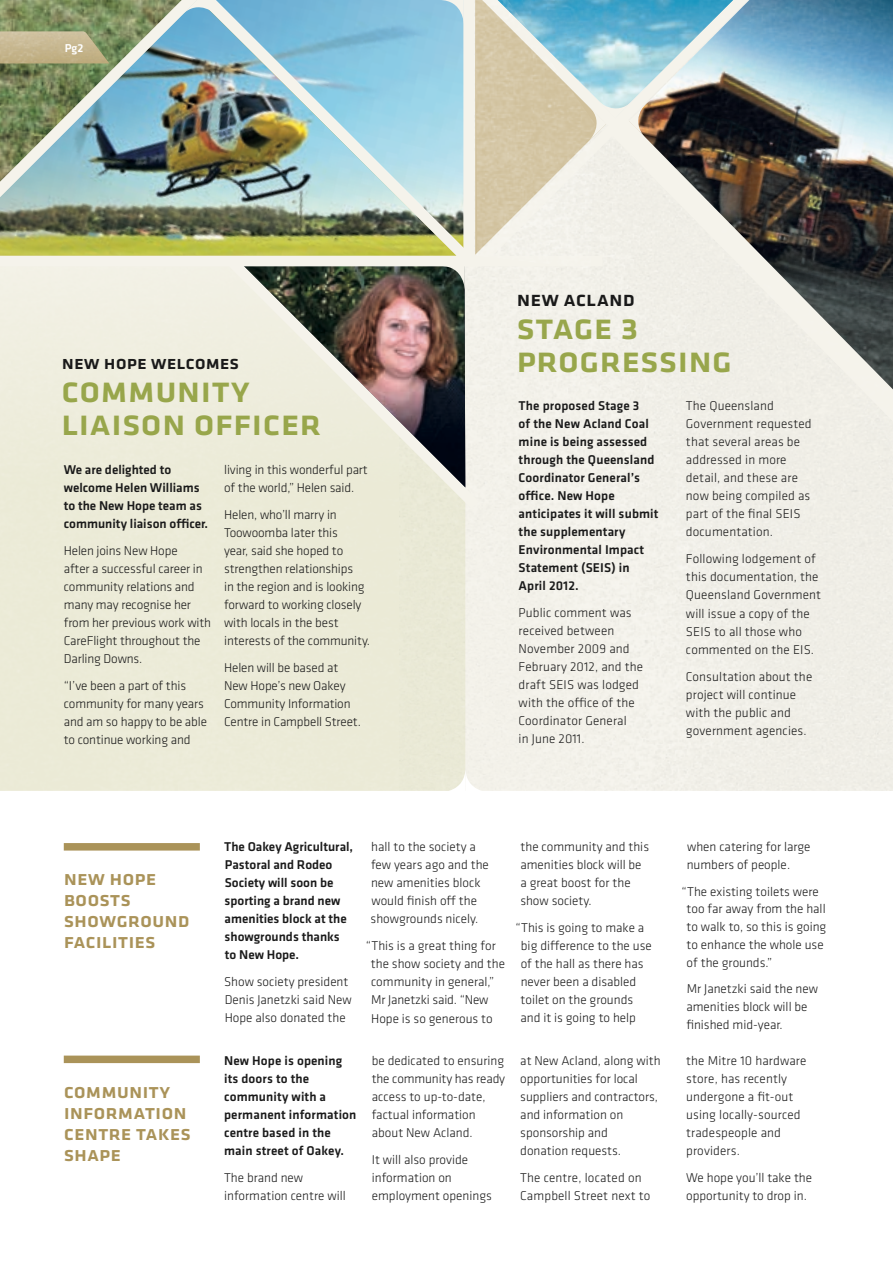
<style>
.page{position:relative;width:893px;height:1263px;background:#fff}
.page>*{position:absolute;margin:0;border:0;box-sizing:border-box;transform-origin:0 0}
.t1{font:500 37.2px/33px "Klavika";color:#98a64b}
.t2{font:500 21.45px "Klavika";color:#1a1a1a}
.t3{font:500 21px/21px "Klavika";color:#aa9359}
.t4{font:500 19.35px "Klavika";color:#1a1a1a}
.t5{font:300 13.2px/18px "Klavika";color:#1a1a1a}
.t6{font:500 13.2px/18px "Klavika";letter-spacing:.01em;color:#1a1a1a}
.t7{font:500 11.85px "Klavika";color:#fff}
</style>
<div class="page">
<img style="left:215px;top:0;width:168px;height:256px">
<div style="left:585px;top:452px;width:308px;height:241px;background:#f0efe8"></div>
<img style="left:0;top:184px;width:215px;height:72px">
<div style="left:64px;top:1055px;width:136px;height:8px;background:#aa9359"></div>
<div style="left:64px;top:843px;width:136px;height:7px;background:#aa9359"></div>
<svg style="left:216px;top:246px;width:274px;height:274px;background:#b9b4a5"></svg>
<svg style="left:441px;top:768px;width:49px;height:23px"></svg>
<svg style="left:383px;top:0;width:92px;height:255px;background:#aed1d4"></svg>
<div style="left:0;top:256px;width:602px;height:10px;background:#f5f3eb"></div>
<img style="left:475px;top:0;width:25px;height:269px">
<img style="left:500px;top:0;width:393px;height:452px">
<img style="left:0;top:0;width:217px;height:184px">
<img style="left:0;top:31px;width:109px;height:32px">
<p class="t7" style="left:65px;top:41px;width:20px">Pg2</p>
<h3 class="t4" style="left:62px;top:352px;width:177px">New Hope Welcomes</h3>
<h1 class="t1" style="left:61px;top:374px;width:262px">Community<br>Liaison Officer</h1>
<p class="t6" style="left:64px;top:460px;width:146px">We are delighted to welcome Helen Williams to the New Hope team as community liaison officer.</p>
<p class="t5" style="left:64px;top:541px;width:149px">Helen joins New Hope<br>after a successful career in community relations and many may recognise her from her previous work with<br>CareFlight throughout the<br>Darling Downs.</p>
<p class="t5" style="left:64px;top:676px;width:145px">“I’ve been a part of this community for many years and am so happy to be able to continue working and</p>
<p class="t5" style="left:224px;top:460px;width:145px">living in this wonderful part of the world,” Helen said.</p>
<p class="t5" style="left:224px;top:505px;width:147px">Helen, who’ll marry in<br>Toowoomba later this<br>year, said she hoped to strengthen relationships<br>in the region and is looking forward to working closely with locals in the best interests of the community.</p>
<p class="t5" style="left:224px;top:658px;width:138px">Helen will be based at<br>New Hope’s new Oakey<br>Community Information<br>Centre in Campbell Street.</p>
<h2 class="t2" style="left:517px;top:288px;width:120px">New Acland</h2>
<h1 class="t1" style="left:516px;top:311px;width:217px">Stage 3<br>Progressing</h1>
<p class="t6" style="left:519px;top:397px;width:141px">The proposed Stage 3<br>of the New Acland Coal mine is being assessed through the Queensland<br>Coordinator General’s office. New Hope anticipates it will submit the supplementary<br>Environmental Impact<br>Statement (SEIS) in<br>April 2012.</p>
<p class="t5" style="left:519px;top:604px;width:126px">Public comment was received between<br>November 2009 and<br>February 2012, and the draft SEIS was lodged with the office of the<br>Coordinator General<br>in June 2011.</p>
<p class="t5" style="left:686px;top:397px;width:127px">The Queensland<br>Government requested that several areas be addressed in more detail, and these are now being compiled as part of the final SEIS documentation.</p>
<p class="t5" style="left:686px;top:550px;width:137px">Following lodgement of this documentation, the<br>Queensland Government will issue a copy of the<br>SEIS to all those who commented on the EIS.</p>
<p class="t5" style="left:686px;top:667px;width:128px">Consultation about the project will continue with the public and government agencies.</p>
<h3 class="t3" style="left:64px;top:867px;width:128px">New Hope<br>Boosts<br>Showground<br>Facilities</h3>
<h3 class="t3" style="left:64px;top:1081px;width:126px">Community<br>I nformation<br>Centre takes shape</h3>
<p class="t6" style="left:224px;top:838px;width:131px">The Oakey Agricultural,<br>Pastoral and Rodeo<br>Society will soon be sporting a brand new amenities block at the showgrounds thanks to New Hope.</p>
<p class="t5" style="left:224px;top:973px;width:129px">Show society president<br>Denis Janetzki said New<br>Hope also donated the</p>
<p class="t5" style="left:371px;top:838px;width:120px">hall to the society a few years ago and the new amenities block would finish off the showgrounds nicely.</p>
<p class="t5" style="left:371px;top:937px;width:136px;text-indent:-5px">“This is a great thing for the show society and the community in general,”<br>Mr Janetzki said. “New<br>Hope is so generous to</p>
<p class="t5" style="left:520px;top:838px;width:130px">the community and this amenities block will be a great boost for the show society.</p>
<p class="t5" style="left:520px;top:919px;width:133px;text-indent:-5px">“This is going to make a big difference to the use of the hall as there has never been a disabled toilet on the grounds and it is going to help</p>
<p class="t6" style="left:224px;top:1052px;width:134px">New Hope is opening its doors to the community with a permanent information centre based in the main street of Oakey.</p>
<p class="t5" style="left:224px;top:1169px;width:123px">The brand new information centre will</p>
<p class="t5" style="left:372px;top:1052px;width:135px">be dedicated to ensuring the community has ready access to up-to-date, factual information about New Acland.</p>
<p class="t5" style="left:372px;top:1151px;width:122px">It will also provide information on employment openings</p>
<p class="t5" style="left:520px;top:1052px;width:142px">at New Acland, along with opportunities for local suppliers and contractors, and information on sponsorship and<br>donation requests.</p>
<p class="t5" style="left:520px;top:1169px;width:132px">The centre, located on<br>Campbell Street next to</p>
<p class="t5" style="left:687px;top:838px;width:125px">when catering for large numbers of people.</p>
<p class="t5" style="left:687px;top:882px;width:141px;text-indent:-5px">“The existing toilets were too far away from the hall to walk to, so this is going to enhance the whole use of the grounds.”</p>
<p class="t5" style="left:686px;top:980px;width:133px">Mr Janetzki said the new amenities block will be finished mid-year.</p>
<p class="t5" style="left:686px;top:1052px;width:122px">the Mitre 10 hardware store, has recently undergone a fit-out using locally-sourced tradespeople and providers.</p>
<p class="t5" style="left:686px;top:1169px;width:127px">We hope you’ll take the opportunity to drop in.</p>
</div>
